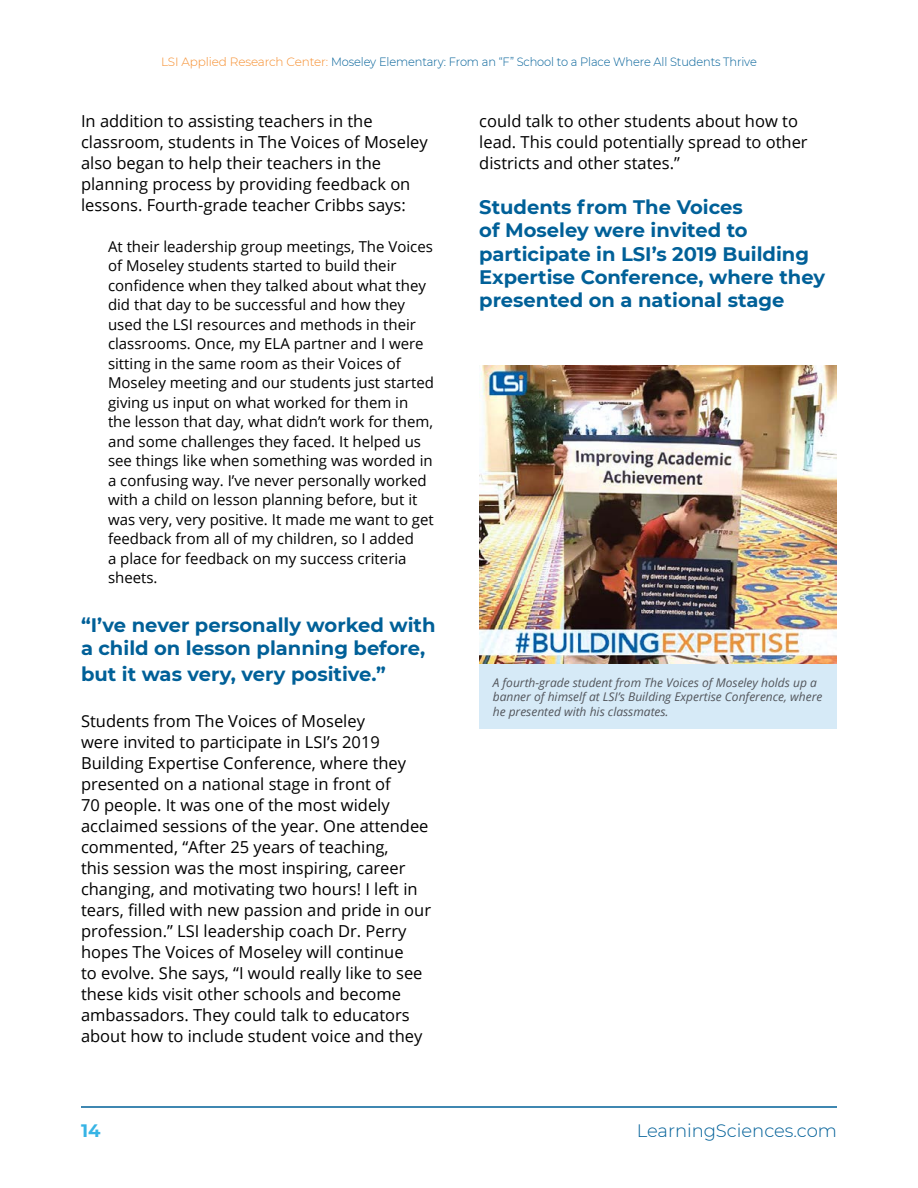
<style>
.page{position:relative;width:918px;height:1188px;background:#fff}
.page>*{position:absolute;margin:0;border:0;box-sizing:border-box;transform-origin:0 0}
.t1{font:700 19.5px/23.4px "Montserrat";color:#006098}
.t2{font:300 18px "Montserrat";color:#006098}
.t3{font:700 18px "Montserrat";color:#37b4e5}
.t4{font:16.5px/21px "Open Sans";color:#000}
.t5{font:15px/19.5px "Open Sans";color:#000}
.t6{font:italic 12px/14.4px "Open Sans";color:#52555b}
.t7{font:300 12px "Montserrat";letter-spacing:-.01em;color:#006098;scale:.95 1}
.s1{color:#f68d2c}
</style>
<div class="page">
<hr style="left:81px;top:1106px;width:756px;height:2px;background:#006098">
<img style="left:479px;top:366px;width:358px;height:298px">
<div style="left:479px;top:664px;width:358px;height:65px;background:#d6eaf7"></div>
<p class="t7" style="left:161px;top:53px;width:628px"><span class="s1">LSI Applied Research Center:</span> Moseley Elementary: From an “F” School to a Place Where All Students Thrive</p>
<p class="t4" style="left:81px;top:110px;width:348px">In addition to assisting teachers in the classroom, students in The Voices of Moseley also began to help their teachers in the planning process by providing feedback on lessons. Fourth-grade teacher Cribbs says:</p>
<p class="t5" style="left:108px;top:236px;width:327px">At their leadership group meetings, The Voices of Moseley students started to build their confidence when they talked about what they did that day to be successful and how they used the LSI resources and methods in their classrooms. Once, my ELA partner and I were sitting in the same room as their Voices of Moseley meeting and our students just started giving us input on what worked for them in the lesson that day, what didn’t work for them, and some challenges they faced. It helped us see things like when something was worded in a confusing way. I’ve never personally worked with a child on lesson planning before, but it was very, very positive. It made me want to get feedback from all of my children, so I added<br>a place for feedback on my success criteria sheets.</p>
<p class="t1" style="left:81px;top:612px;width:356px">“I’ve never personally worked with a child on lesson planning before,</p>
<p class="t1" style="left:81px;top:661px;width:307px">but it was very, very positive.”</p>
<p class="t4" style="left:81px;top:710px;width:352px">Students from The Voices of Moseley<br>were invited to participate in LSI’s 2019<br>Building Expertise Conference, where they presented on a national stage in front of<br>70 people. It was one of the most widely acclaimed sessions of the year. One attendee commented, “After 25 years of teaching,<br>this session was the most inspiring, career changing, and motivating two hours! I left in tears, filled with new passion and pride in our profession.” LSI leadership coach Dr. Perry hopes The Voices of Moseley will continue<br>to evolve. She says, “I would really like to see these kids visit other schools and become ambassadors. They could talk to educators about how to include student voice and they</p>
<p class="t4" style="left:479px;top:111px;width:330px">could talk to other students about how to lead. This could potentially spread to other districts and other states.”</p>
<p class="t1" style="left:479px;top:194px;width:347px">Students from The Voices<br>of Moseley were invited to participate in LSI’s 2019 Building<br>Expertise Conference, where they presented on a national stage</p>
<p class="t6" style="left:493px;top:675px;width:331px">A fourth-grade student from The Voices of Moseley holds up a banner of himself at LSI’s Building Expertise Conference, where he presented with his classmates.</p>
<p class="t3" style="left:81px;top:1117px;width:21px">14</p>
<p class="t2" style="left:637px;top:1118px;width:202px">LearningSciences.com</p>
</div>
